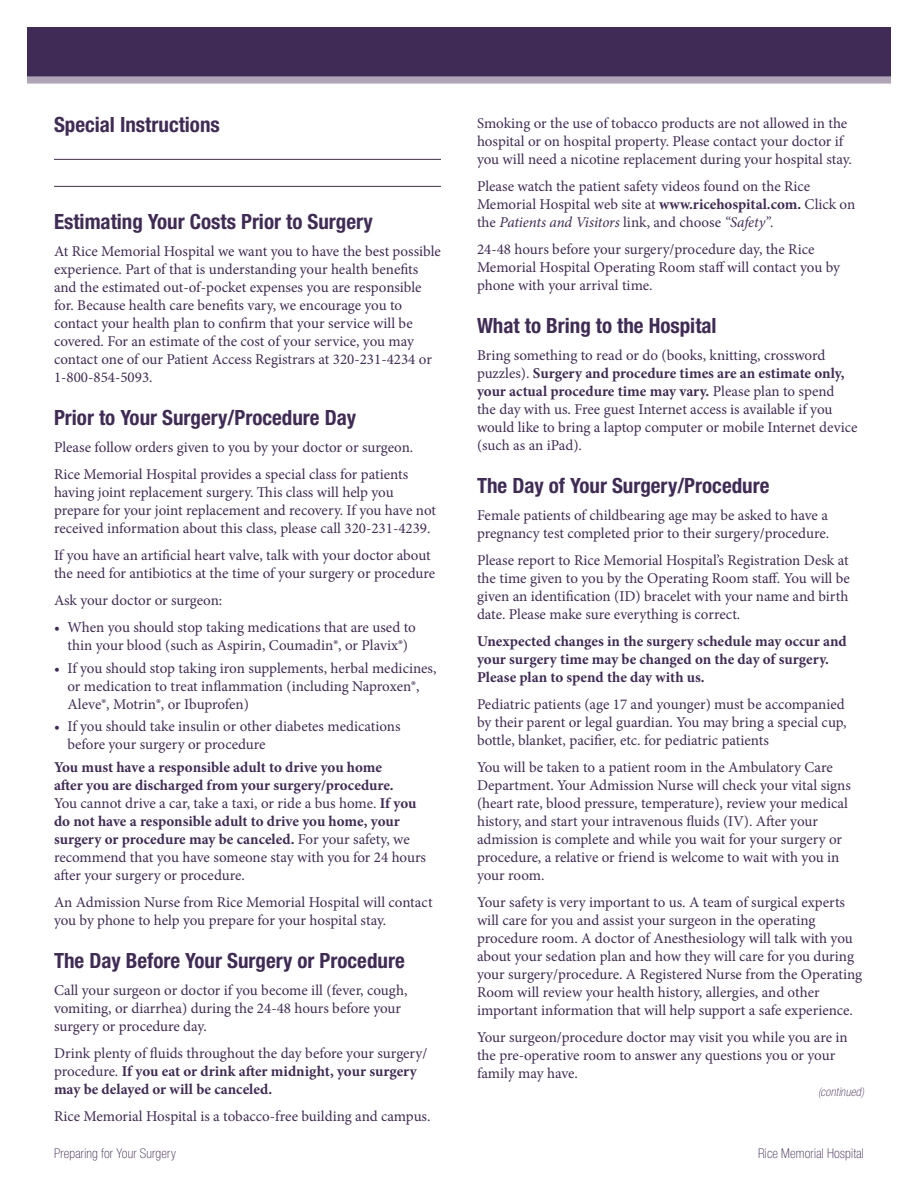
<style>
.page{position:relative;width:918px;height:1188px;background:#fff}
.page>*{position:absolute;margin:0;border:0;box-sizing:border-box;transform-origin:0 0}
.subhead{font:700 condensed 21px "Helvetica Neue LT Std";color:#402b56}
.checklist{font:700 condensed 21px "Helvetica Neue LT Std";color:#402b56}
.body{font:15px/18px "Minion Pro";color:#402b56}
.body-2{font:700 15px/18px "Minion Pro";color:#402b56}
.t1{font:100 condensed 13.5px "Helvetica Neue LT Std";letter-spacing:.015em;color:#402b56}
.t2{font:italic 100 condensed 12px "Helvetica Neue LT Std";color:#402b56}
.s1{font-weight:400}
.s2{font-weight:700}
.s3{font-style:italic}
</style>
<div class="page">
<div style="left:27px;top:27px;width:864px;height:53px;background:#402b56"></div>
<div style="left:27px;top:76px;width:864px;height:8px;background:#b0a5b6"></div>
<hr style="left:54px;top:159px;width:387px;height:1px;background:#402b56">
<hr style="left:54px;top:186px;width:387px;height:1px;background:#402b56">
<p class="checklist" style="left:54px;top:112px;width:167px">Special Instructions</p>
<p class="subhead" style="left:54px;top:209px;width:320px">Estimating Your Costs Prior to Surgery</p>
<p class="body" style="left:54px;top:242px;width:388px">At Rice Memorial Hospital we want you to have the best possible experience. Part of that is understanding your health benefits and the estimated out-of-pocket expenses you are responsible for. Because health care benefits vary, we encourage you to contact your health plan to confirm that your service will be covered. For an estimate of the cost of your service, you may contact one of our Patient Access Registrars at 320-231-4234 or 1-800-854-5093.</p>
<p class="subhead" style="left:54px;top:405px;width:304px">Prior to Your Surgery/Procedure Day</p>
<p class="body" style="left:54px;top:439px;width:361px">Please follow orders given to you by your doctor or surgeon.</p>
<p class="body" style="left:54px;top:466px;width:384px">Rice Memorial Hospital provides a special class for patients having joint replacement surgery. This class will help you prepare for your joint replacement and recovery. If you have not received information about this class, please call 320-231-4239.</p>
<p class="body" style="left:54px;top:547px;width:383px">If you have an artificial heart valve, talk with your doctor about the need for antibiotics at the time of your surgery or procedure</p>
<p class="body" style="left:54px;top:592px;width:170px">Ask your doctor or surgeon:</p>
<p class="body" style="left:54px;top:619px;width:363px;text-align:center">• When you should stop taking medications that are used to thin your blood (such as Aspirin, Coumadin®, or Plavix®)</p>
<p class="body" style="left:68px;top:659px;width:370px;text-indent:-14px">• If you should stop taking iron supplements, herbal medicines, or medication to treat inflammation (including Naproxen®,<br>Aleve®, Motrin®, or Ibuprofen)</p>
<p class="body" style="left:68px;top:718px;width:335px;text-indent:-14px">• If you should take insulin or other diabetes medications before your surgery or procedure</p>
<p class="body-2" style="left:54px;top:758px;width:374px">You must have a responsible adult to drive you home<br>after you are discharged from your surgery/procedure.<br><span class="s1">You cannot drive a car, take a taxi, or ride a bus home.</span> If you do not have a responsible adult to drive you home, your surgery or procedure may be canceled. <span class="s1">For your safety, we recommend that you have someone stay with you for 24 hours after your surgery or procedure.</span></p>
<p class="body" style="left:54px;top:893px;width:380px">An Admission Nurse from Rice Memorial Hospital will contact you by phone to help you prepare for your hospital stay.</p>
<p class="subhead" style="left:54px;top:948px;width:352px">The Day Before Your Surgery or Procedure</p>
<p class="body" style="left:54px;top:981px;width:355px">Call your surgeon or doctor if you become ill (fever, cough, vomiting, or diarrhea) during the 24-48 hours before your surgery or procedure day.</p>
<p class="body-2" style="left:54px;top:1044px;width:375px"><span class="s1">Drink plenty of fluids throughout the day before your surgery/ procedure.</span> If you eat or drink after midnight, your surgery may be delayed or will be canceled.</p>
<p class="body" style="left:54px;top:1107px;width:378px">Rice Memorial Hospital is a tobacco-free building and campus.</p>
<p class="body" style="left:477px;top:114px;width:377px">Smoking or the use of tobacco products are not allowed in the hospital or on hospital property. Please contact your doctor if you will need a nicotine replacement during your hospital stay.</p>
<p class="body" style="left:477px;top:177px;width:380px">Please watch the patient safety videos found on the Rice<br>Memorial Hospital web site at <span class="s2">www.ricehospital.com.</span> Click on the <span class="s3">Patients and Visitors</span> link, and choose <span class="s3">“Safety”.</span></p>
<p class="body" style="left:477px;top:240px;width:365px">24-48 hours before your surgery/procedure day, the Rice<br>Memorial Hospital Operating Room staff will contact you by phone with your arrival time.</p>
<p class="subhead" style="left:477px;top:313px;width:241px">What to Bring to the Hospital</p>
<p class="body" style="left:477px;top:346px;width:382px">Bring something to read or do (books, knitting, crossword puzzles). <span class="s2">Surgery and procedure times are an estimate only, your actual procedure time may vary.</span> Please plan to spend<br>the day with us. Free guest Internet access is available if you would like to bring a laptop computer or mobile Internet device (such as an iPad).</p>
<p class="subhead" style="left:477px;top:473px;width:294px">The Day of Your Surgery/Procedure</p>
<p class="body" style="left:477px;top:507px;width:354px">Female patients of childbearing age may be asked to have a pregnancy test completed prior to their surgery/procedure.</p>
<p class="body" style="left:477px;top:552px;width:374px;text-align:justify">Please report to Rice Memorial Hospital’s Registration Desk at the time given to you by the Operating Room staff. You will be given an identification (ID) bracelet with your name and birth date. Please make sure everything is correct.</p>
<p class="body-2" style="left:477px;top:632px;width:371px">Unexpected changes in the surgery schedule may occur and your surgery time may be changed on the day of surgery.<br>Please plan to spend the day with us.</p>
<p class="body" style="left:477px;top:696px;width:371px">Pediatric patients (age 17 and younger) must be accompanied by their parent or legal guardian. You may bring a special cup, bottle, blanket, pacifier, etc. for pediatric patients</p>
<p class="body" style="left:477px;top:759px;width:375px">You will be taken to a patient room in the Ambulatory Care Department. Your Admission Nurse will check your vital signs (heart rate, blood pressure, temperature), review your medical history, and start your intravenous fluids (IV). After your admission is complete and while you wait for your surgery or procedure, a relative or friend is welcome to wait with you in your room.</p>
<p class="body" style="left:477px;top:894px;width:387px">Your safety is very important to us. A team of surgical experts will care for you and assist your surgeon in the operating procedure room. A doctor of Anesthesiology will talk with you about your sedation plan and how they will care for you during your surgery/procedure. A Registered Nurse from the Operating Room will review your health history, allergies, and other important information that will help support a safe experience.</p>
<p class="body" style="left:477px;top:1029px;width:372px">Your surgeon/procedure doctor may visit you while you are in the pre-operative room to answer any questions you or your family may have.</p>
<p class="t2" style="left:818px;top:1085px;width:47px">(continued)</p>
<p class="t1" style="left:54px;top:1146px;width:123px">Preparing for Your Surgery</p>
<p class="t1" style="left:758px;top:1146px;width:107px">Rice Memorial Hospital</p>
</div>
